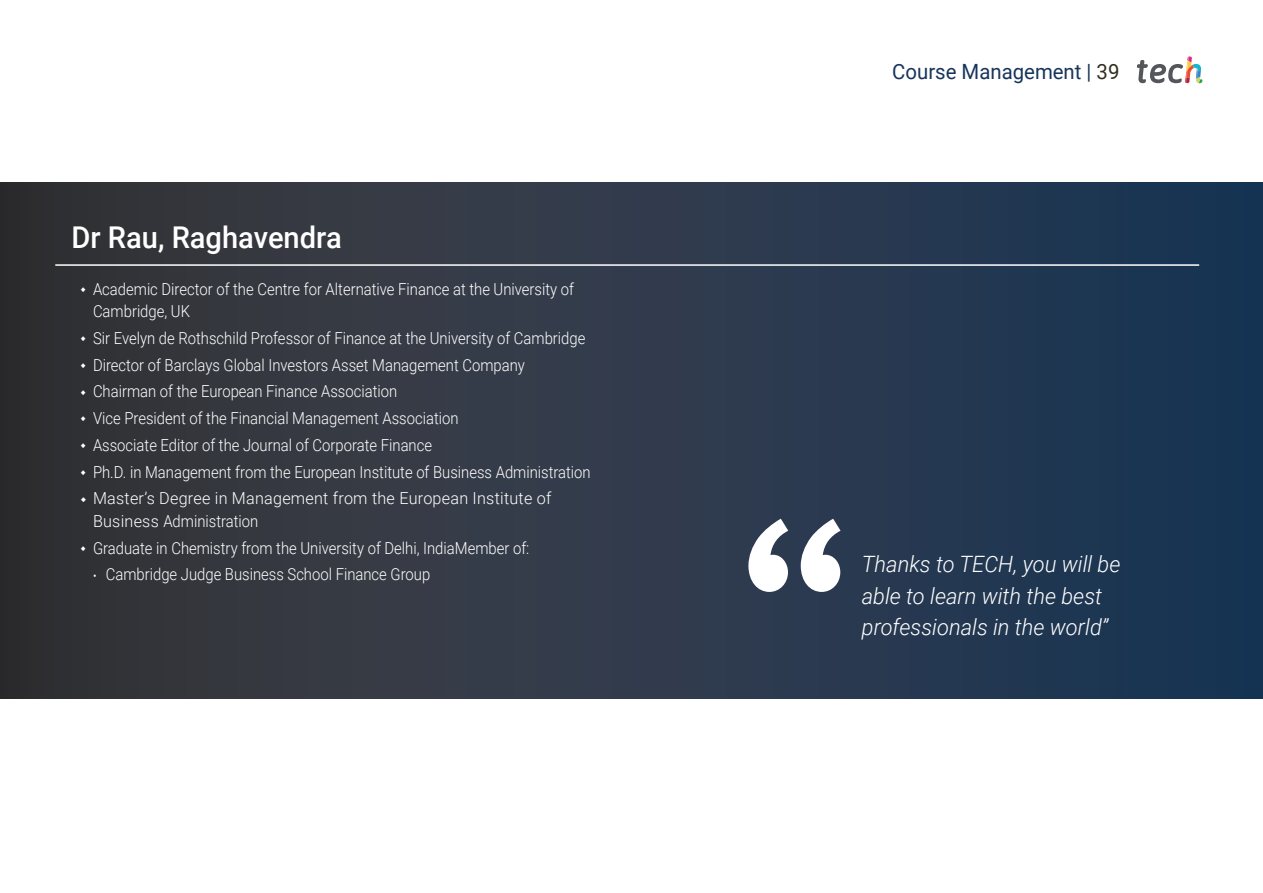
<style>
.page{position:relative;width:1263px;height:893px;background:#fff}
.page>*{position:absolute;margin:0;border:0;box-sizing:border-box;transform-origin:0 0}
.t1{font:500 30px "Roboto";color:#fff}
.t2{font:italic 300 22.5px/31.5px "Roboto";color:#fff}
.t3{font:21px "Roboto";color:#17355b}
.t4{font:300 16.5px/26.7px "Roboto";color:#fff;scale:.9 1}
.t5{font:300 16.5px/26.7px "Roboto";color:#fff}
.s1{font-size:12px}
.s2{color:#312e20}
</style>
<div class="page">
<svg style="left:1137px;top:57px;width:65px;height:27px"></svg>
<div style="left:0;top:182px;width:1263px;height:516px;background:linear-gradient(to right,#3a3638,#1d3959)"></div>
<hr style="left:55px;top:264px;width:1144px;height:2px;background:#fff">
<svg style="left:748px;top:519px;width:92px;height:73px"></svg>
<svg style="left:81px;top:287px;width:5px;height:5px"></svg>
<svg style="left:81px;top:336px;width:5px;height:5px"></svg>
<svg style="left:81px;top:363px;width:5px;height:5px"></svg>
<svg style="left:81px;top:390px;width:5px;height:5px"></svg>
<svg style="left:81px;top:416px;width:5px;height:5px"></svg>
<svg style="left:81px;top:443px;width:5px;height:5px"></svg>
<svg style="left:81px;top:470px;width:5px;height:5px"></svg>
<svg style="left:81px;top:497px;width:5px;height:5px"></svg>
<svg style="left:81px;top:546px;width:5px;height:5px"></svg>
<h1 class="t1" style="left:71px;top:216px;width:272px">Dr Rau, Raghavendra</h1>
<p class="t4" style="left:93px;top:277px;width:536px;line-height:22.5px">Academic Director of the Centre for Alternative Finance at the University of<br>Cambridge, UK</p>
<p class="t4" style="left:93px;top:324px;width:554px">Sir Evelyn de Rothschild Professor of Finance at the University of Cambridge Director of Barclays Global Investors Asset Management Company Chairman of the European Finance Association<br>Vice President of the Financial Management Association<br>Associate Editor of the Journal of Corporate Finance<br>Ph.D. in Management from the European Institute of Business Administration Master’s Degree in Management from the European Institute of</p>
<p class="t5" style="left:93px;top:507px;width:438px">Business Administration<br>Graduate in Chemistry from the University of Delhi, IndiaMember of:</p>
<p class="t4" style="left:93px;top:561px;width:376px"><span class="s1">•</span> Cambridge Judge Business School Finance Group</p>
<p class="t3" style="left:892px;top:57px;width:229px">Course Management | <span class="s2">39</span></p>
<h2 class="t2" style="left:862px;top:548px;width:260px">Thanks to TECH, you will be able to learn with the best professionals in the world”</h2>
</div>
